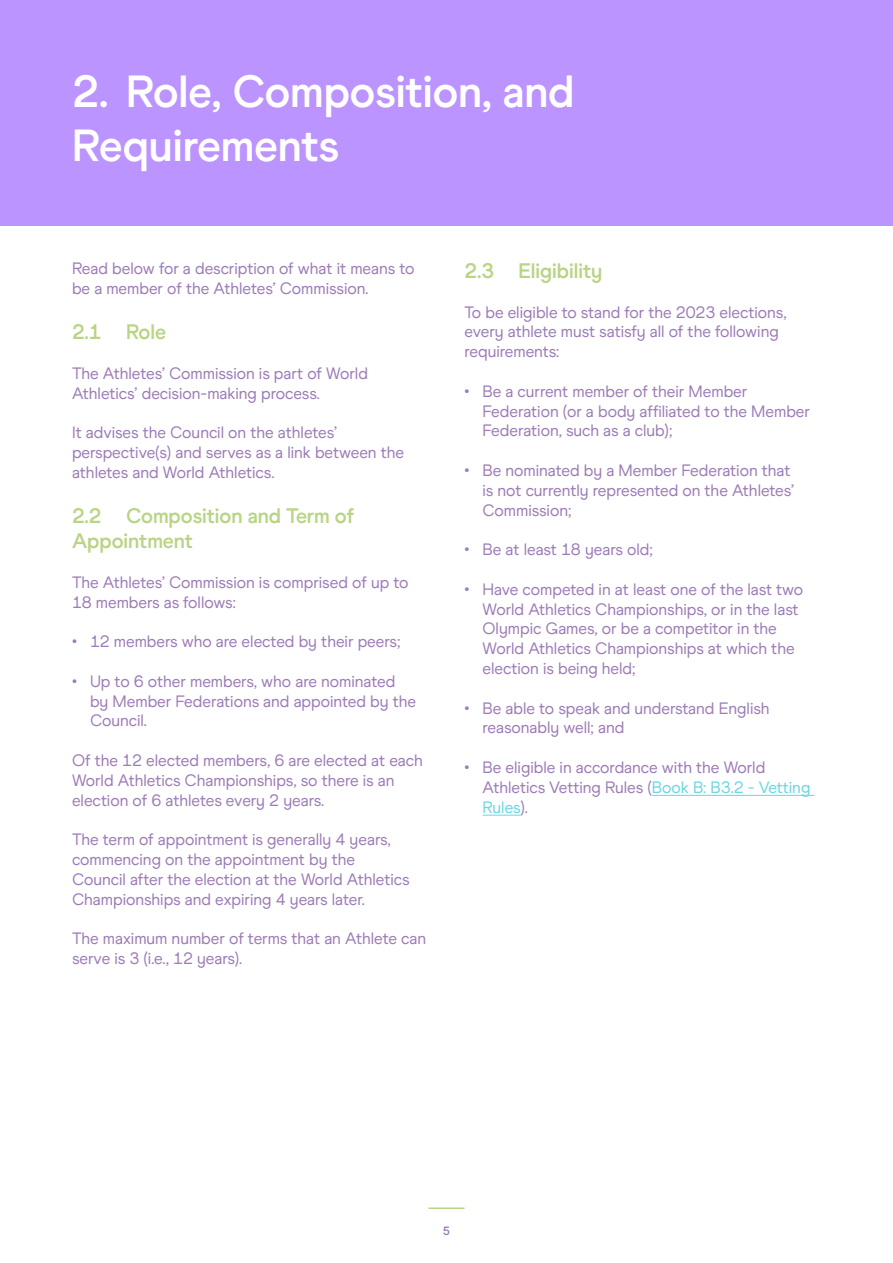
<style>
.page{position:relative;width:893px;height:1263px;background:#fff}
.page>*{position:absolute;margin:0;border:0;box-sizing:border-box;transform-origin:0 0}
.t1{font:700 45px/54px "World Athletics";color:#fff}
.t2{font:700 21px/25.2px "World Athletics";color:#b8d484}
.Body_Copy{font:16.5px/19.8px "World Athletics";color:#9d7cb7}
.t3{font:700 12px "World Athletics";color:#9d7cb7}
.s1{color:#69d7e1}
</style>
<div class="page">
<hr style="left:428px;top:1207px;width:36px;height:2px;background:#b8d484">
<div style="left:0;top:0;width:893px;height:225px;background:#bc94ff"></div>
<hr style="left:652px;top:795px;width:162px;height:1px;background:#69d7e1">
<hr style="left:482px;top:815px;width:39px;height:1px;background:#69d7e1">
<h1 class="t1" style="left:72px;top:65px;width:504px">2. Role, Composition, and<br>Requirements</h1>
<p class="Body_Copy" style="left:72px;top:259px;width:344px">Read below for a description of what it means to be a member of the Athletes’ Commission.</p>
<h3 class="t2" style="left:72px;top:319px;width:96px">2.1 Role</h3>
<p class="Body_Copy" style="left:72px;top:363px;width:297px">The Athletes’ Commission is part of World<br>Athletics’ decision-making process.</p>
<p class="Body_Copy" style="left:72px;top:423px;width:334px">It advises the Council on the athletes’ perspective(s) and serves as a link between the athletes and World Athletics.</p>
<h3 class="t2" style="left:72px;top:503px;width:284px">2.2 Composition and Term of<br>Appointment</h3>
<p class="Body_Copy" style="left:72px;top:572px;width:338px">The Athletes’ Commission is comprised of up to<br>18 members as follows:</p>
<p class="Body_Copy" style="left:72px;top:631px;width:330px">• 12 members who are elected by their peers;</p>
<p class="Body_Copy" style="left:90px;top:671px;width:328px;text-indent:-18px">• Up to 6 other members, who are nominated by Member Federations and appointed by the<br>Council.</p>
<p class="Body_Copy" style="left:72px;top:750px;width:352px">Of the 12 elected members, 6 are elected at each<br>World Athletics Championships, so there is an election of 6 athletes every 2 years.</p>
<p class="Body_Copy" style="left:72px;top:829px;width:339px">The term of appointment is generally 4 years, commencing on the appointment by the Council after the election at the World Athletics Championships and expiring 4 years later.</p>
<p class="Body_Copy" style="left:72px;top:928px;width:356px">The maximum number of terms that an Athlete can serve is 3 (i.e., 12 years).</p>
<h3 class="t2" style="left:464px;top:258px;width:140px">2.3 Eligibility</h3>
<p class="Body_Copy" style="left:464px;top:302px;width:324px">To be eligible to stand for the 2023 elections, every athlete must satisfy all of the following requirements:</p>
<p class="Body_Copy" style="left:482px;top:381px;width:329px;text-indent:-18px">• Be a current member of their Member<br>Federation (or a body affiliated to the Member<br>Federation, such as a club);</p>
<p class="Body_Copy" style="left:482px;top:460px;width:313px;text-indent:-18px">• Be nominated by a Member Federation that is not currently represented on the Athletes’<br>Commission;</p>
<p class="Body_Copy" style="left:464px;top:540px;width:190px">• Be at least 18 years old;</p>
<p class="Body_Copy" style="left:482px;top:579px;width:322px;text-indent:-18px">• Have competed in at least one of the last two World Athletics Championships, or in the last Olympic Games, or be a competitor in the World Athletics Championships at which the election is being held;</p>
<p class="Body_Copy" style="left:482px;top:698px;width:289px;text-indent:-18px">• Be able to speak and understand English reasonably well; and</p>
<p class="Body_Copy" style="left:482px;top:757px;width:329px;text-indent:-18px">• Be eligible in accordance with the World<br>Athletics Vetting Rules (<span class="s1">Book B: B3.2 - Vetting<br>Rules</span>).</p>
<p class="t3" style="left:443px;top:1223px;width:9px">5</p>
</div>
